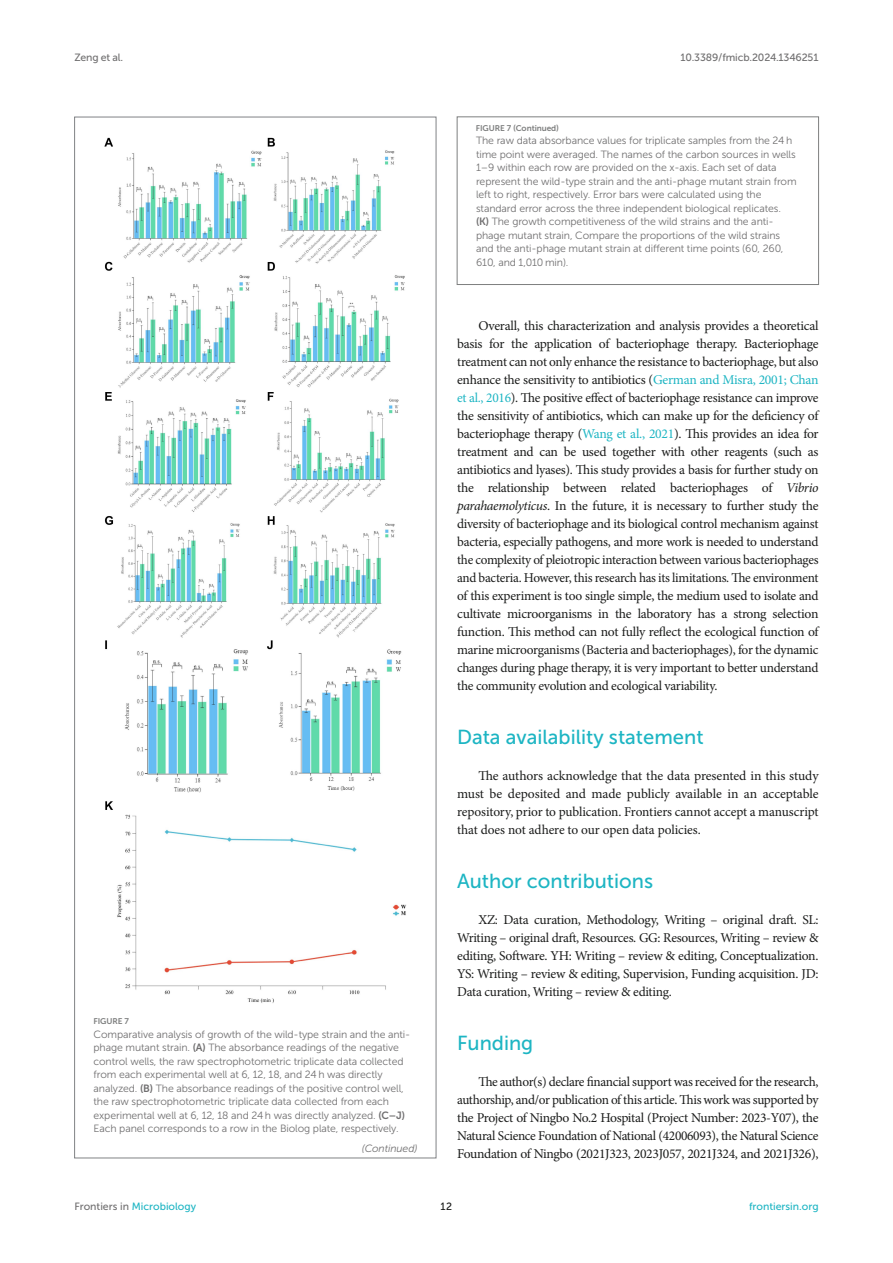
<style>
.page{position:relative;width:893px;height:1263px;background:#fff}
.page>*{position:absolute;margin:0;border:0;box-sizing:border-box;transform-origin:0 0}
.HEAD_1{font:20.25px "Museo Sans 500";color:#1db5c3}
.TEXT{font:13.5px/18px "Minion Pro";letter-spacing:-.02em;color:#1b1c1b;text-align:justify}
.TEXT_FLUSH{font:13.5px/18px "Minion Pro";letter-spacing:-.02em;color:#1b1c1b;text-align:justify}
.FIG_LEG{font:10.5px/13.5px "Museo Sans 300";letter-spacing:-.01em;color:#706f70}
.t1{font:10.5px "Museo Sans 500";color:#1db5c3}
.t2{font:10.5px "Museo Sans 500";letter-spacing:-.015em;color:#706f70}
.FIG_Continued{font:italic 10.5px "Museo Sans 300";letter-spacing:-.01em;color:#706f70}
.t3{font:10.5px "Museo Sans 500";color:#1b1c1b}
.FIG_HD_CONT{font:8.25px "Museo Sans 700";letter-spacing:-.01em;color:#7e7f7f}
.FIG_HD{font:8.25px "Museo Sans 700";letter-spacing:-.01em;color:#7e7f7f}
.s1{font-family:"Museo Sans 700"}
.s2{color:#1db5c3}
.s3{font-style:italic}
.s4{color:#706f70}
</style>
<div class="page">
<img style="left:104px;top:137px;width:302px;height:866px">
<div style="left:457px;top:117px;width:362px;height:168px;border:1px solid #7e7f7f"></div>
<p class="t2" style="left:74px;top:51px;width:50px">Zeng et al.</p>
<p class="t2" style="left:680px;top:51px;width:140px">10.3389/fmicb.2024.1346251</p>
<p class="FIG_HD_CONT" style="left:476px;top:123px;width:85px">FIGURE 7 (Continued)</p>
<p class="FIG_HD" style="left:94px;top:1016px;width:37px">FIGURE 7</p>
<p class="FIG_LEG" style="left:94px;top:1027px;width:318px">Comparative analysis of growth of the wild-type strain and the anti&shy;phage mutant strain. <span class="s1">(A)</span> The absorbance readings of the negative control wells, the raw spectrophotometric triplicate data collected from each experimental well at 6, 12, 18, and 24 h was directly analyzed. <span class="s1">(B)</span> The absorbance readings of the positive control well, the raw spectrophotometric triplicate data collected from each experimental well at 6, 12, 18 and 24 h was directly analyzed. <span class="s1">(C–J)<br></span>Each panel corresponds to a row in the Biolog plate, respectively.</p>
<p class="FIG_Continued" style="left:362px;top:1142px;width:57px">(Continued)</p>
<p class="FIG_LEG" style="left:476px;top:134px;width:322px">The raw data absorbance values for triplicate samples from the 24 h time point were averaged. The names of the carbon sources in wells 1–9 within each row are provided on the x-axis. Each set of data represent the wild-type strain and the anti-phage mutant strain from left to right, respectively. Error bars were calculated using the standard error across the three independent biological replicates.<br><span class="s1">(K)</span> The growth competitiveness of the wild strains and the anti&shy;phage mutant strain, Compare the proportions of the wild strains and the anti-phage mutant strain at different time points (60, 260, 610, and 1,010 min).</p>
<p class="TEXT" style="left:457px;top:317px;width:363px;text-indent:21px">Overall, this characterization and analysis provides a theoretical basis for the application of bacteriophage therapy. Bacteriophage treatment can not only enhance the resistance to bacteriophage, but also enhance the sensitivity to antibiotics (<span class="s2">German and Misra, 2001; Chan et al., 2016</span>). The positive effect of bacteriophage resistance can improve the sensitivity of antibiotics, which can make up for the deficiency of bacteriophage therapy (<span class="s2">Wang et al., 2021</span>). This provides an idea for treatment and can be used together with other reagents (such as antibiotics and lyases). This study provides a basis for further study on the relationship between related bacteriophages of <span class="s3">Vibrio parahaemolyticus</span>. In the future, it is necessary to further study the diversity of bacteriophage and its biological control mechanism against bacteria, especially pathogens, and more work is needed to understand the complexity of pleiotropic interaction between various bacteriophages and bacteria. However, this research has its limitations. The environment of this experiment is too single simple, the medium used to isolate and cultivate microorganisms in the laboratory has a strong selection function. This method can not fully reflect the ecological function of marine microorganisms (Bacteria and bacteriophages), for the dynamic changes during phage therapy, it is very important to better understand the community evolution and ecological variability.</p>
<p class="HEAD_1" style="left:457px;top:726px;width:248px">Data availability statement</p>
<p class="TEXT_FLUSH" style="left:457px;top:767px;width:363px;text-indent:21px">The authors acknowledge that the data presented in this study must be deposited and made publicly available in an acceptable repository, prior to publication. Frontiers cannot accept a manuscript that does not adhere to our open data policies.</p>
<p class="HEAD_1" style="left:457px;top:870px;width:197px">Author contributions</p>
<p class="TEXT_FLUSH" style="left:457px;top:911px;width:363px;text-indent:21px">XZ: Data curation, Methodology, Writing – original draft. SL:<br>Writing – original draft, Resources. GG: Resources, Writing – review &amp; editing, Software. YH: Writing – review &amp; editing, Conceptualization.<br>YS: Writing – review &amp; editing, Supervision, Funding acquisition. JD:<br>Data curation, Writing – review &amp; editing.</p>
<p class="HEAD_1" style="left:457px;top:1032px;width:78px">Funding</p>
<p class="TEXT_FLUSH" style="left:457px;top:1073px;width:363px;text-indent:21px">The author(s) declare financial support was received for the research, authorship, and/or publication of this article. This work was supported by the Project of Ningbo No.2 Hospital (Project Number: 2023-Y07), the Natural Science Foundation of National (42006093), the Natural Science Foundation of Ningbo (2021J323, 2023J057, 2021J324, and 2021J326),</p>
<p class="t1" style="left:74px;top:1200px;width:123px"><span class="s4">Frontiers in</span> Microbiology</p>
<p class="t3" style="left:441px;top:1200px;width:13px">12</p>
<p class="t1" style="left:749px;top:1200px;width:71px">frontiersin.org</p>
</div>
